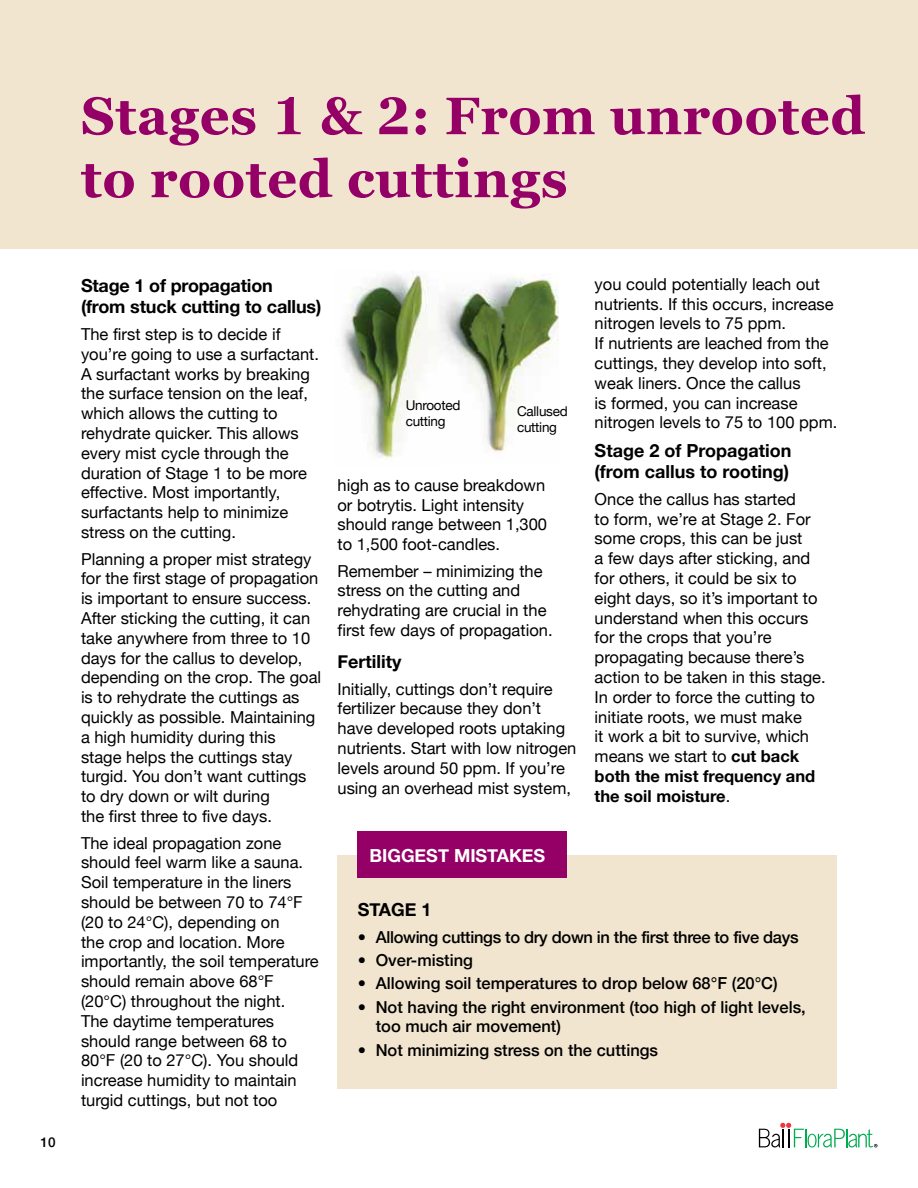
<style>
.page{position:relative;width:918px;height:1188px;background:#fff}
.page>*{position:absolute;margin:0;border:0;box-sizing:border-box;transform-origin:0 0}
.t1{font:700 52.5px/63px "Georgia Pro";letter-spacing:.01em;color:#940066}
.t2{font:700 18px/21.6px "Helvetica Neue";letter-spacing:-.005em;color:#000}
.t3{font:700 18px "Helvetica Neue";color:#fff}
.t4{font:16.5px/19.8px "Helvetica Neue";color:#000}
.t5{font:500 16.5px/19.8px "Helvetica Neue";color:#000}
.t6{font:500 16.5px "Helvetica Neue";letter-spacing:-.02em;color:#000}
.t7{font:13.5px/16.5px "Helvetica Neue";letter-spacing:-.02em;color:#000}
.t8{font:500 13.5px "Helvetica Neue";color:#000}
.s1{font-weight:700}
</style>
<div class="page">
<div style="left:0;top:0;width:918px;height:248px;background:#f2e5cf"></div>
<img style="left:342px;top:275px;width:95px;height:184px">
<img style="left:439px;top:276px;width:120px;height:177px">
<div style="left:338px;top:855px;width:499px;height:234px;background:#f2e5cf"></div>
<div style="left:358px;top:831px;width:209px;height:47px;background:#940066"></div>
<svg style="left:759px;top:1123px;width:118px;height:24px"></svg>
<h1 class="t1" style="left:81px;top:87px;width:786px">Stages 1 &amp; 2: From unrooted to rooted cuttings</h1>
<p class="t8" style="left:40px;top:1132px;width:17px">10</p>
<p class="t2" style="left:81px;top:275px;width:242px">Stage 1 of propagation (from stuck cutting to callus)</p>
<p class="t4" style="left:81px;top:325px;width:240px">The first step is to decide if you’re going to use a surfactant.<br>A surfactant works by breaking the surface tension on the leaf, which allows the cutting to rehydrate quicker. This allows every mist cycle through the duration of Stage 1 to be more effective. Most importantly, surfactants help to minimize stress on the cutting.</p>
<p class="t4" style="left:81px;top:550px;width:242px">Planning a proper mist strategy for the first stage of propagation is important to ensure success.<br>After sticking the cutting, it can take anywhere from three to 10 days for the callus to develop, depending on the crop. The goal is to rehydrate the cuttings as quickly as possible. Maintaining a high humidity during this<br>stage helps the cuttings stay turgid. You don’t want cuttings to dry down or wilt during<br>the first three to five days.</p>
<p class="t4" style="left:81px;top:834px;width:239px">The ideal propagation zone should feel warm like a sauna.<br>Soil temperature in the liners should be between 70 to 74°F (20 to 24°C), depending on<br>the crop and location. More importantly, the soil temperature should remain above 68°F (20°C) throughout the night.<br>The daytime temperatures should range between 68 to<br>80°F (20 to 27°C). You should increase humidity to maintain turgid cuttings, but not too</p>
<p class="t7" style="left:406px;top:397px;width:56px">Unrooted cutting</p>
<p class="t7" style="left:517px;top:403px;width:52px">Callused cutting</p>
<p class="t4" style="left:338px;top:476px;width:211px">high as to cause breakdown or botrytis. Light intensity should range between 1,300 to 1,500 foot-candles.</p>
<p class="t4" style="left:338px;top:562px;width:217px">Remember – minimizing the stress on the cutting and rehydrating are crucial in the first few days of propagation.</p>
<p class="t2" style="left:338px;top:651px;width:65px">Fertility</p>
<p class="t4" style="left:338px;top:680px;width:240px">Initially, cuttings don’t require fertilizer because they don’t have developed roots uptaking nutrients. Start with low nitrogen levels around 50 ppm. If you’re using an overhead mist system,</p>
<p class="t3" style="left:369px;top:841px;width:177px">BIGGEST MISTAKES</p>
<p class="t4" style="left:595px;top:275px;width:244px">you could potentially leach out nutrients. If this occurs, increase nitrogen levels to 75 ppm.<br>If nutrients are leached from the cuttings, they develop into soft, weak liners. Once the callus<br>is formed, you can increase nitrogen levels to 75 to 100 ppm.</p>
<p class="t2" style="left:595px;top:440px;width:198px">Stage 2 of Propagation (from callus to rooting)</p>
<p class="t4" style="left:595px;top:490px;width:233px">Once the callus has started<br>to form, we’re at Stage 2. For some crops, this can be just<br>a few days after sticking, and for others, it could be six to eight days, so it’s important to understand when this occurs for the crops that you’re propagating because there’s action to be taken in this stage.<br>In order to force the cutting to initiate roots, we must make<br>it work a bit to survive, which means we start to <span class="s1">cut back both the mist frequency and the soil moisture</span>.</p>
<p class="t2" style="left:358px;top:899px;width:75px">STAGE 1</p>
<p class="t6" style="left:358px;top:924px;width:442px">• Allowing cuttings to dry down in the first three to five days</p>
<p class="t5" style="left:358px;top:949px;width:117px">• Over-misting</p>
<p class="t5" style="left:358px;top:972px;width:422px">• Allowing soil temperatures to drop below 68°F (20°C)</p>
<p class="t5" style="left:376px;top:996px;width:432px;text-indent:-18px">• Not having the right environment (too high of light levels, too much air movement)</p>
<p class="t5" style="left:358px;top:1039px;width:302px">• Not minimizing stress on the cuttings</p>
</div>
